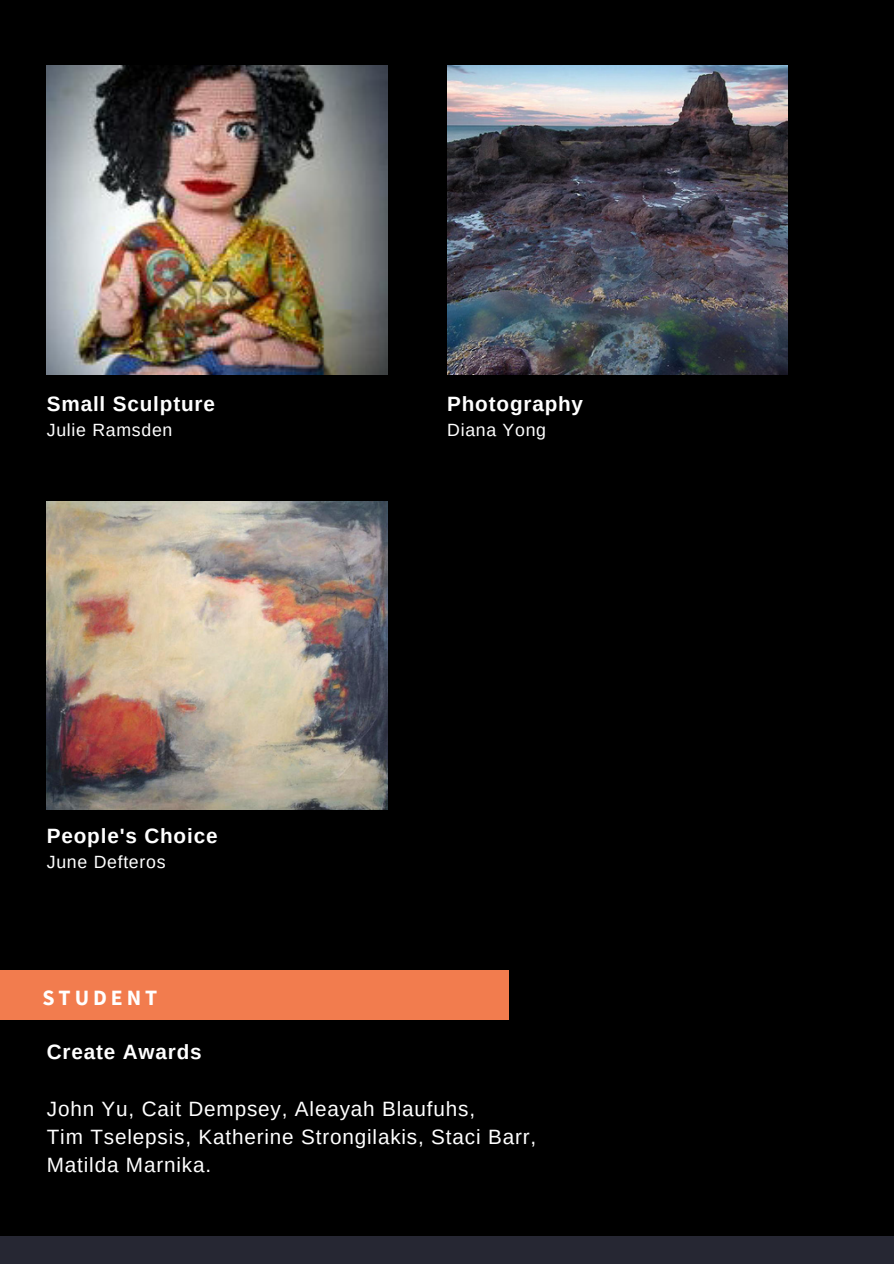
<style>
.page{position:relative;width:894px;height:1264px;background:#fff}
.page>*{position:absolute;margin:0;border:0;box-sizing:border-box;transform-origin:0 0}
.t1{font:700 21.75px "Source Sans Pro";letter-spacing:.18em;color:#fff}
.t2{font:20.7px "Arimo";letter-spacing:.04em;color:#fff}
.t3{font:700 20.7px "Arimo";letter-spacing:.04em;color:#fff}
.t4{font:17.7px "Arimo";letter-spacing:.04em;color:#fff}
</style>
<div class="page">
<div style="left:0;top:0;width:893px;height:1263px;background:#000"></div>
<img style="left:47px;top:66px;width:340px;height:308px">
<img style="left:447px;top:66px;width:340px;height:308px">
<div style="left:0;top:970px;width:508px;height:49px;background:#f27c4e"></div>
<img style="left:47px;top:501px;width:340px;height:309px">
<div style="left:0;top:1236px;width:893px;height:27px;background:#262733"></div>
<p class="t3" style="left:47px;top:392px;width:169px">Small Sculpture</p>
<p class="t4" style="left:47px;top:419px;width:127px">Julie Ramsden</p>
<p class="t3" style="left:47px;top:824px;width:172px">People's Choice</p>
<p class="t4" style="left:47px;top:851px;width:120px">June Defteros</p>
<p class="t1" style="left:43px;top:983px;width:116px">STUDENT</p>
<p class="t3" style="left:47px;top:1040px;width:156px">Create Awards</p>
<p class="t3" style="left:447px;top:392px;width:137px">Photography</p>
<p class="t4" style="left:447px;top:419px;width:100px">Diana Yong</p>
<p class="t2" style="left:47px;top:1096px;width:429px">John Yu, Cait Dempsey, Aleayah Blaufuhs,</p>
<p class="t2" style="left:47px;top:1125px;width:490px">Tim Tselepsis, Katherine Strongilakis, Staci Barr,</p>
<p class="t2" style="left:47px;top:1153px;width:166px">Matilda Marnika.</p>
</div>
